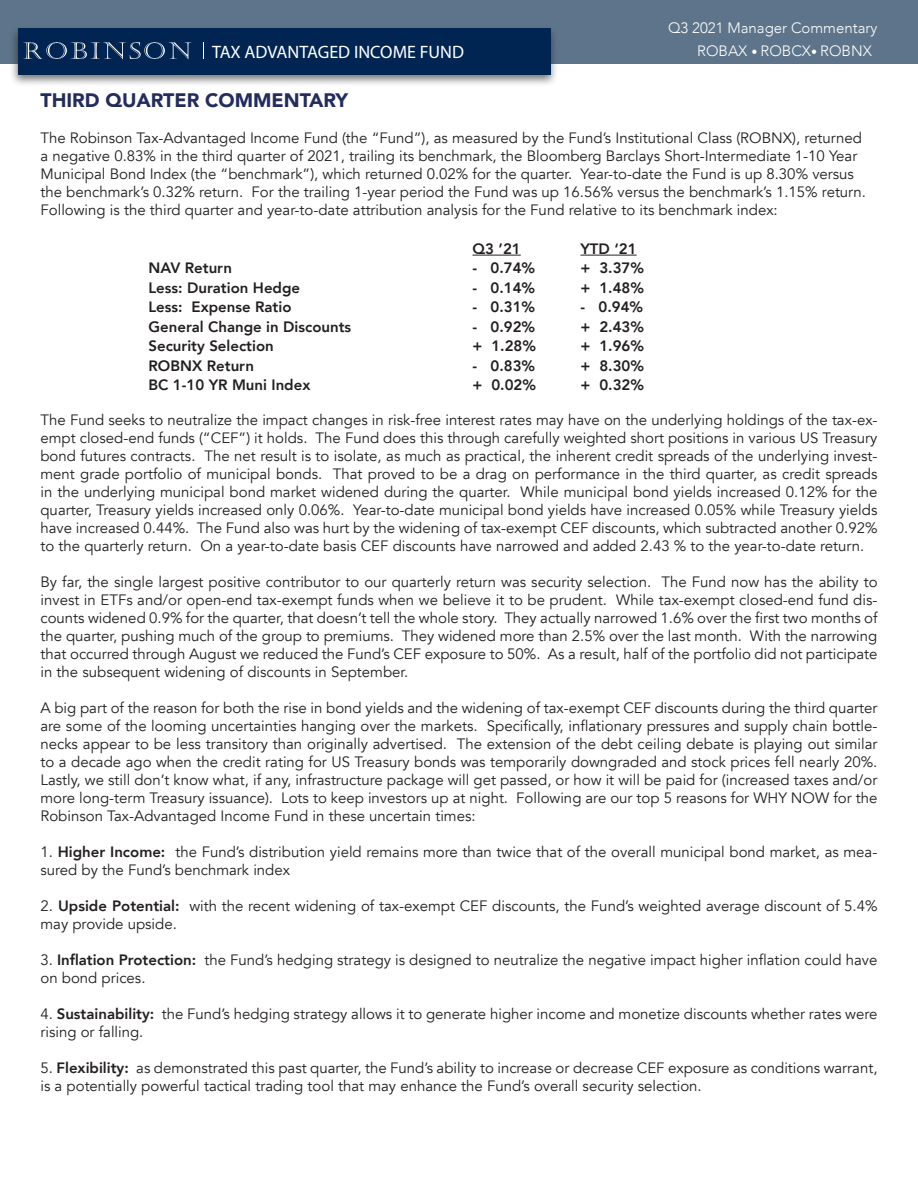
<style>
.page{position:relative;width:918px;height:1188px;background:#fff}
.page>*{position:absolute;margin:0;border:0;box-sizing:border-box;transform-origin:0 0}
.t1{font:900 19.5px "Avenir";color:#222c5d}
.t2{font:18px "Myriad Pro";color:#fff}
.t3{font:15px/18px "Avenir";color:#231f20}
.t4{font:800 15px "Avenir";color:#231f20}
.t5{font:300 15px "Avenir";color:#fff}
.s1{font-size:12px}
.s2{font-weight:800}
</style>
<div class="page">
<div style="left:0;top:0;width:918px;height:64px;background:#5d748a"></div>
<div style="left:10px;top:25px;width:549px;height:62px;background:#231f20;opacity:.63"></div>
<div style="left:18px;top:28px;width:533px;height:47px;background:#002553"></div>
<svg style="left:23px;top:42px;width:169px;height:17px"></svg>
<svg style="left:203px;top:42px;width:1px;height:17px"></svg>
<hr style="left:472px;top:255px;width:49px;height:1px;background:#231f20">
<hr style="left:580px;top:255px;width:57px;height:1px;background:#231f20">
<p class="t5" style="left:668px;top:19px;width:211px">Q3 2021 Manager Commentary</p>
<p class="t2" style="left:212px;top:41px;width:253px">TAX ADVANTAGED INCOME FUND</p>
<p class="t5" style="left:697px;top:42px;width:176px">ROBAX <span class="s1">•</span> ROBCX<span class="s1">•</span> ROBNX</p>
<p class="t1" style="left:40px;top:83px;width:309px">THIRD QUARTER COMMENTARY</p>
<p class="t3" style="left:40px;top:129px;width:827px">The Robinson Tax-Advantaged Income Fund (the “Fund”), as measured by the Fund’s Institutional Class (ROBNX), returned a negative 0.83% in the third quarter of 2021, trailing its benchmark, the Bloomberg Barclays Short-Intermediate 1-10 Year Municipal Bond Index (the “benchmark”), which returned 0.02% for the quarter. Year-to-date the Fund is up 8.30% versus the benchmark’s 0.32% return. For the trailing 1-year period the Fund was up 16.56% versus the benchmark’s 1.15% return.<br>Following is the third quarter and year-to-date attribution analysis for the Fund relative to its benchmark index:</p>
<p class="t4" style="left:472px;top:237px;width:50px">Q3 ’21</p>
<p class="t4" style="left:580px;top:237px;width:58px">YTD ‘21</p>
<p class="t4" style="left:148px;top:257px;width:85px">NAV Return</p>
<p class="t4" style="left:472px;top:257px;width:64px">- 0.74%</p>
<p class="t4" style="left:580px;top:257px;width:65px">+ 3.37%</p>
<p class="t4" style="left:148px;top:276px;width:153px">Less: Duration Hedge</p>
<p class="t4" style="left:472px;top:276px;width:64px">- 0.14%</p>
<p class="t4" style="left:580px;top:276px;width:65px">+ 1.48%</p>
<p class="t4" style="left:148px;top:296px;width:145px">Less: Expense Ratio</p>
<p class="t4" style="left:472px;top:296px;width:64px">- 0.31%</p>
<p class="t4" style="left:580px;top:296px;width:64px">- 0.94%</p>
<p class="t4" style="left:148px;top:315px;width:204px">General Change in Discounts</p>
<p class="t4" style="left:472px;top:315px;width:64px">- 0.92%</p>
<p class="t4" style="left:580px;top:315px;width:65px">+ 2.43%</p>
<p class="t4" style="left:148px;top:335px;width:127px">Security Selection</p>
<p class="t4" style="left:472px;top:335px;width:65px">+ 1.28%</p>
<p class="t4" style="left:580px;top:335px;width:65px">+ 1.96%</p>
<p class="t4" style="left:148px;top:354px;width:107px">ROBNX Return</p>
<p class="t4" style="left:472px;top:354px;width:64px">- 0.83%</p>
<p class="t4" style="left:580px;top:354px;width:65px">+ 8.30%</p>
<p class="t4" style="left:148px;top:374px;width:163px">BC 1-10 YR Muni Index</p>
<p class="t4" style="left:472px;top:374px;width:65px">+ 0.02%</p>
<p class="t4" style="left:580px;top:374px;width:65px">+ 0.32%</p>
<p class="t3" style="left:40px;top:411px;width:839px;text-align:justify">The Fund seeks to neutralize the impact changes in risk-free interest rates may have on the underlying holdings of the tax-ex&shy;empt closed-end funds (“CEF”) it holds. The Fund does this through carefully weighted short positions in various US Treasury bond futures contracts. The net result is to isolate, as much as practical, the inherent credit spreads of the underlying invest&shy;ment grade portfolio of municipal bonds. That proved to be a drag on performance in the third quarter, as credit spreads in the underlying municipal bond market widened during the quarter. While municipal bond yields increased 0.12% for the quarter, Treasury yields increased only 0.06%. Year-to-date municipal bond yields have increased 0.05% while Treasury yields have increased 0.44%. The Fund also was hurt by the widening of tax-exempt CEF discounts, which subtracted another 0.92% to the quarterly return. On a year-to-date basis CEF discounts have narrowed and added 2.43 % to the year-to-date return.</p>
<p class="t3" style="left:40px;top:573px;width:839px;text-align:justify">By far, the single largest positive contributor to our quarterly return was security selection. The Fund now has the ability to invest in ETFs and/or open-end tax-exempt funds when we believe it to be prudent. While tax-exempt closed-end fund dis&shy;counts widened 0.9% for the quarter, that doesn’t tell the whole story. They actually narrowed 1.6% over the first two months of the quarter, pushing much of the group to premiums. They widened more than 2.5% over the last month. With the narrowing that occurred through August we reduced the Fund’s CEF exposure to 50%. As a result, half of the portfolio did not participate in the subsequent widening of discounts in September.</p>
<p class="t3" style="left:40px;top:699px;width:839px;text-align:justify">A big part of the reason for both the rise in bond yields and the widening of tax-exempt CEF discounts during the third quarter are some of the looming uncertainties hanging over the markets. Specifically, inflationary pressures and supply chain bottle&shy;necks appear to be less transitory than originally advertised. The extension of the debt ceiling debate is playing out similar to a decade ago when the credit rating for US Treasury bonds was temporarily downgraded and stock prices fell nearly 20%.<br>Lastly, we still don’t know what, if any, infrastructure package will get passed, or how it will be paid for (increased taxes and/or more long-term Treasury issuance). Lots to keep investors up at night. Following are our top 5 reasons for WHY NOW for the Robinson Tax-Advantaged Income Fund in these uncertain times:</p>
<p class="t3" style="left:40px;top:843px;width:838px">1. <span class="s2">Higher Income:</span> the Fund’s distribution yield remains more than twice that of the overall municipal bond market, as mea&shy;sured by the Fund’s benchmark index</p>
<p class="t3" style="left:40px;top:897px;width:839px">2. <span class="s2">Upside Potential:</span> with the recent widening of tax-exempt CEF discounts, the Fund’s weighted average discount of 5.4% may provide upside.</p>
<p class="t3" style="left:40px;top:951px;width:839px">3. <span class="s2">Inflation Protection:</span> the Fund’s hedging strategy is designed to neutralize the negative impact higher inflation could have on bond prices.</p>
<p class="t3" style="left:40px;top:1005px;width:838px">4. <span class="s2">Sustainability:</span> the Fund’s hedging strategy allows it to generate higher income and monetize discounts whether rates were rising or falling.</p>
<p class="t3" style="left:40px;top:1059px;width:839px">5. <span class="s2">Flexibility:</span> as demonstrated this past quarter, the Fund’s ability to increase or decrease CEF exposure as conditions warrant, is a potentially powerful tactical trading tool that may enhance the Fund’s overall security selection.</p>
</div>
